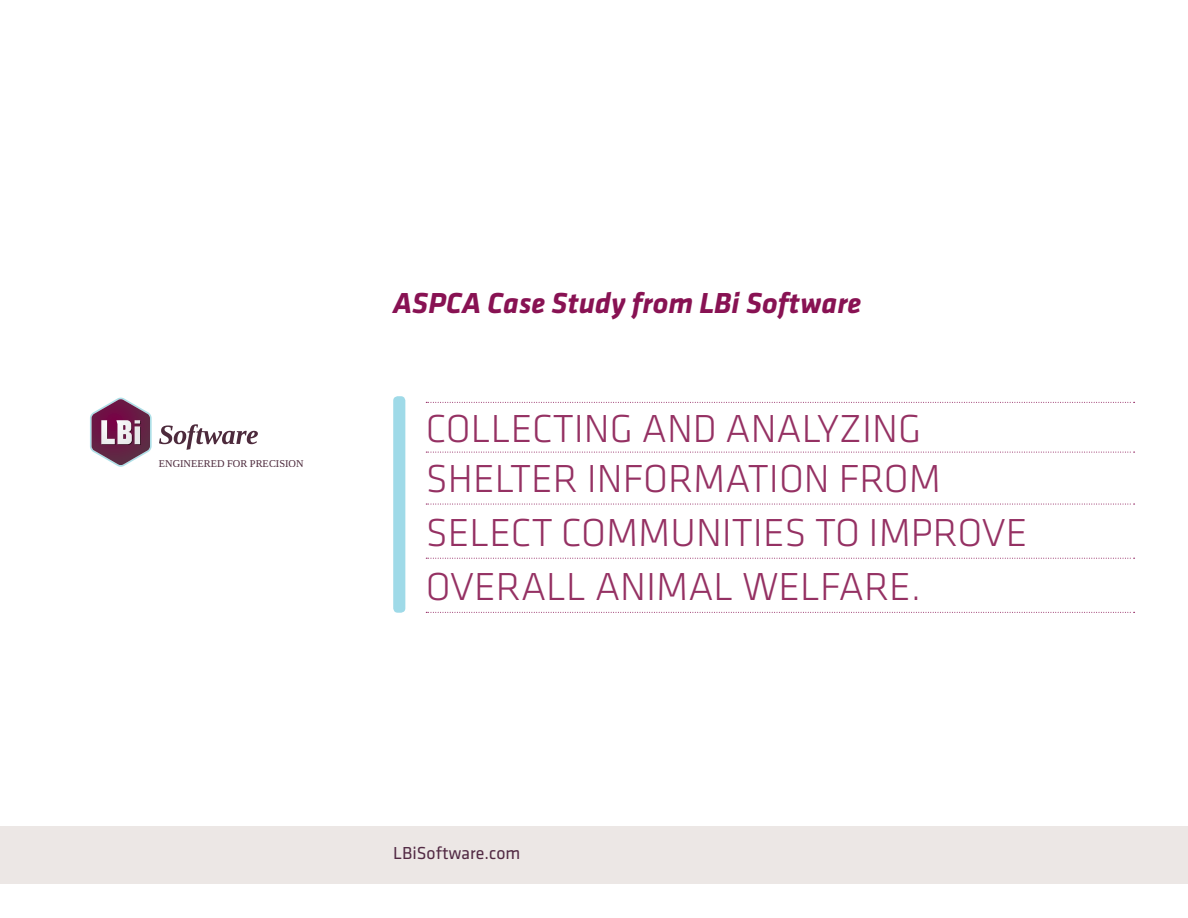
<style>
.page{position:relative;width:1188px;height:918px;background:#fff}
.page>*{position:absolute;margin:0;border:0;box-sizing:border-box;transform-origin:0 0}
.t1{font:300 40.5px/54.2px "Klavika";color:#953163}
.t2{font:italic 700 30px "Klavika";color:#881253}
.t3{font:18px "Klavika";color:#522a44}
.t4{font:10.35px "Liberation Serif";color:#4d2a3c}
</style>
<div class="page">
<div style="left:0;top:826px;width:1188px;height:57px;background:#ece7e5"></div>
<div style="left:393px;top:396px;width:12px;height:217px;background:#9fdae8;border-radius:4px"></div>
<svg style="left:159px;top:424px;width:99px;height:26px"></svg>
<svg style="left:90px;top:398px;width:62px;height:69px"></svg>
<svg style="left:426px;top:452px;width:709px;height:1px"></svg>
<svg style="left:426px;top:402px;width:709px;height:1px"></svg>
<svg style="left:426px;top:504px;width:709px;height:1px"></svg>
<svg style="left:426px;top:558px;width:709px;height:1px"></svg>
<svg style="left:426px;top:612px;width:709px;height:1px"></svg>
<p class="t4" style="left:159px;top:457px;width:146px">ENGINEERED FOR PRECISION</p>
<p class="t2" style="left:393px;top:282px;width:470px">ASPCA Case Study from LBi Software</p>
<p class="t1" style="left:426px;top:402px;width:497px">COLLECTING AND ANALYZING</p>
<p class="t1" style="left:426px;top:451px;width:603px">SHELTER INFORMATION FROM<br>SELECT COMMUNITIES TO IMPROVE<br>OVERALL ANIMAL WELFARE.</p>
<p class="t3" style="left:393px;top:841px;width:129px">LBiSoftware.com</p>
</div>
